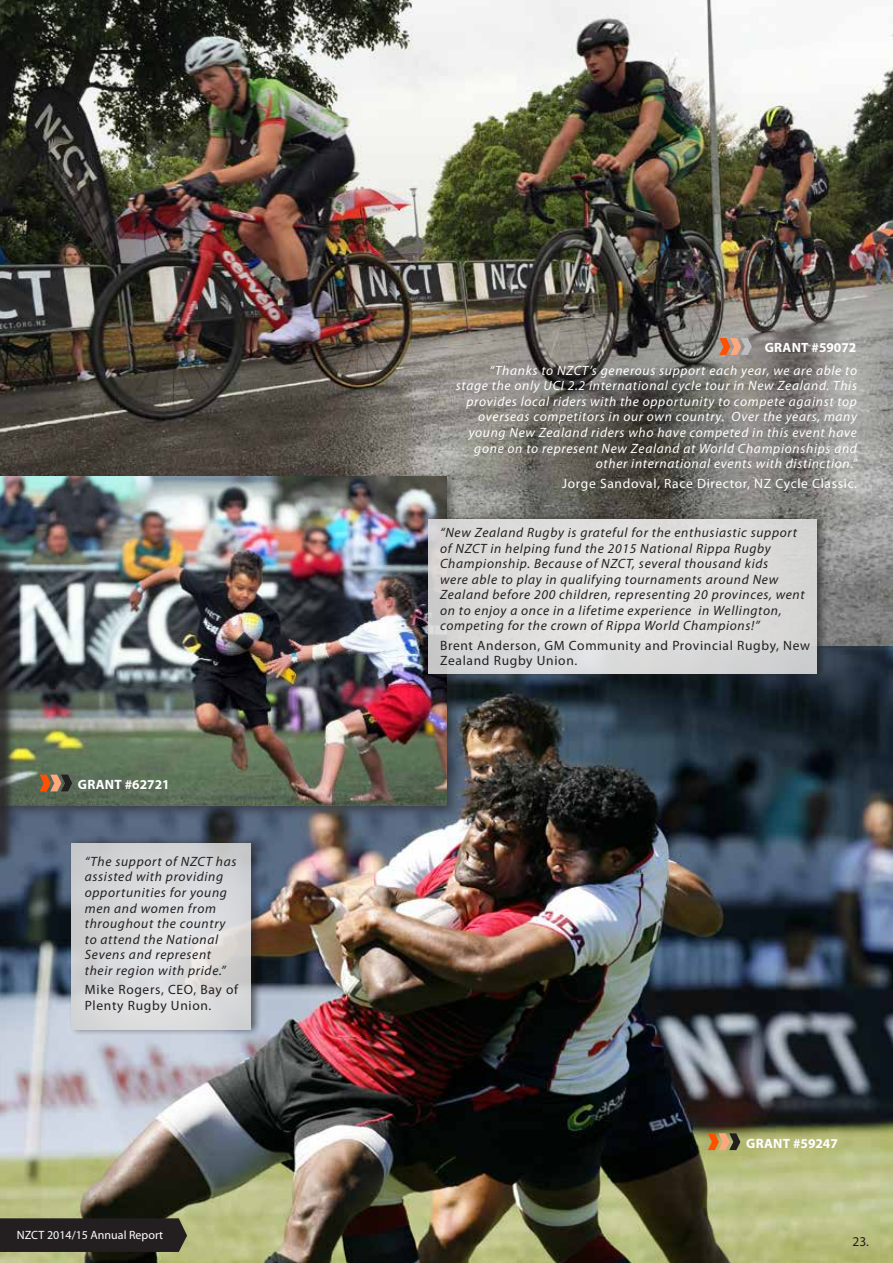
<style>
.page{position:relative;width:893px;height:1263px;background:#fff}
.page>*{position:absolute;margin:0;border:0;box-sizing:border-box;transform-origin:0 0}
.t1{font:italic 13.5px/15.6px "Myriad Pro";letter-spacing:.05em;color:#231f20}
.t2{font:italic 13.5px/15.6px "Myriad Pro";letter-spacing:.05em;color:#fff;text-align:right}
.t3{font:13.5px/15.5px "Myriad Pro";letter-spacing:.05em;color:#231f20}
.t4{font:13.5px "Myriad Pro";letter-spacing:.05em;color:#fff}
.t5{font:700 13.5px "Myriad Pro";letter-spacing:.01em;color:#fff}
.t6{font:12px "Myriad Pro";color:#fff}
</style>
<div class="page">
<img style="left:0;top:0;width:893px;height:651px">
<div style="left:0;top:651px;width:893px;height:612px;background:#231f20;opacity:.75"></div>
<div style="left:0;top:1218px;width:187px;height:34px;background:#231f20"></div>
<svg style="left:708px;top:1133px;width:32px;height:17px"></svg>
<div style="left:69px;top:836px;width:193px;height:200px;background:#231f20;opacity:.7"></div>
<svg style="left:72px;top:844px;width:179px;height:185px;background:#d6d7d8"></svg>
<svg style="left:719px;top:338px;width:33px;height:17px"></svg>
<div style="left:0;top:472px;width:459px;height:346px;background:#231f20;opacity:.5"></div>
<img style="left:0;top:476px;width:446px;height:329px">
<svg style="left:40px;top:775px;width:32px;height:16px"></svg>
<div style="left:0;top:547px;width:15px;height:316px;background:#231f20;opacity:.75"></div>
<div style="left:425px;top:512px;width:403px;height:169px;background:#231f20;opacity:.7"></div>
<svg style="left:428px;top:520px;width:388px;height:154px;background:#dcdbdb"></svg>
<p class="t5" style="left:78px;top:777px;width:93px">GRANT #62721</p>
<p class="t1" style="left:85px;top:854px;width:153px">“The support of NZCT has assisted with providing opportunities for young men and women from throughout the country to attend the National<br>Sevens and represent their region with pride.”</p>
<p class="t3" style="left:85px;top:982px;width:155px">Mike Rogers, CEO, Bay of<br>Plenty Rugby Union.</p>
<p class="t6" style="left:17px;top:1228px;width:148px">NZCT 2014/15 Annual Report</p>
<p class="t5" style="left:765px;top:340px;width:93px">GRANT #59072</p>
<p class="t2" style="left:456px;top:363px;width:403px">“Thanks to NZCT’s generous support each year, we are able to stage the only UCI 2.2 international cycle tour in New Zealand. This provides local riders with the opportunity to compete against top overseas competitors in our own country. Over the years, many young New Zealand riders who have competed in this event have gone on to represent New Zealand at World Championships and other international events with distinction.”</p>
<p class="t4" style="left:562px;top:476px;width:296px">Jorge Sandoval, Race Director, NZ Cycle Classic.</p>
<p class="t1" style="left:440px;top:525px;width:366px">“New Zealand Rugby is grateful for the enthusiastic support of NZCT in helping fund the 2015 National Rippa Rugby Championship. Because of NZCT, several thousand kids<br>were able to play in qualifying tournaments around New Zealand before 200 children, representing 20 provinces, went on to enjoy a once in a lifetime experience in Wellington, competing for the crown of Rippa World Champions!”</p>
<p class="t3" style="left:440px;top:638px;width:372px">Brent Anderson, GM Community and Provincial Rugby, New<br>Zealand Rugby Union.</p>
<p class="t5" style="left:746px;top:1136px;width:93px">GRANT #59247</p>
<p class="t3" style="left:852px;top:1234px;width:18px">23.</p>
</div>
